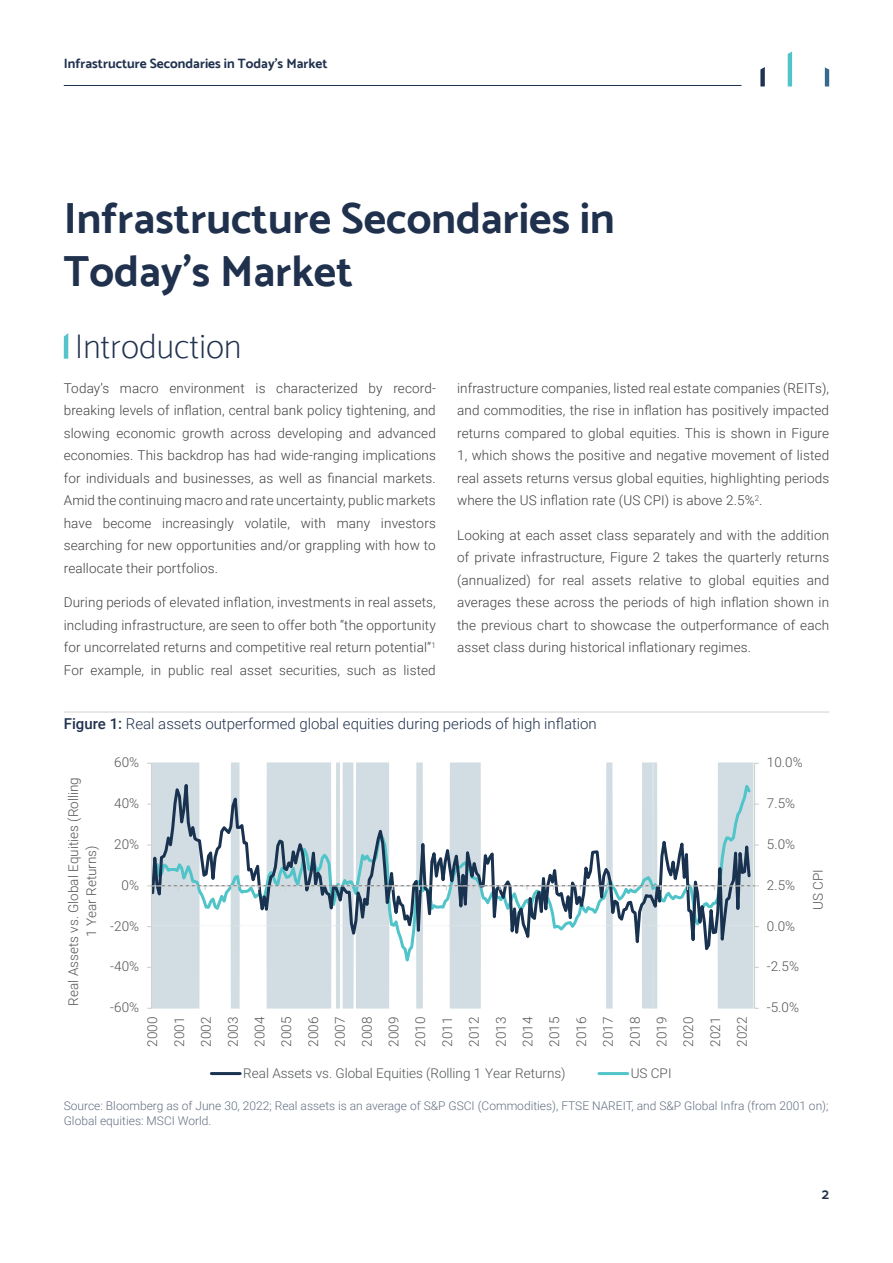
<style>
.page{position:relative;width:893px;height:1263px;background:#fff}
.page>*{position:absolute;margin:0;border:0;box-sizing:border-box;transform-origin:0 0}
.t1{font:700 43.5px/52.2px "Catamaran";color:#20314e}
.t2{font:100 34.5px "Catamaran";color:#20314e}
.t3{font:300 15px "Roboto";color:#20314e}
.t4{font:700 15px "Catamaran";color:#20314e}
.t5{font:300 13.5px/22.5px "Roboto";letter-spacing:.01em;color:#414042;text-align:justify}
.t6{font:300 13.5px/26.8px "Roboto";color:#515455;text-align:justify}
.t7{font:700 13.5px "Catamaran";color:#20314e}
.t8{font:300 12px/15px "Roboto";color:#636f83}
.s1{font-weight:500}
</style>
<div class="page">
<hr style="left:64px;top:85px;width:677px;height:1px;background:#20314e">
<svg style="left:760px;top:67px;width:5px;height:19px"></svg>
<svg style="left:788px;top:52px;width:4px;height:34px"></svg>
<svg style="left:825px;top:67px;width:4px;height:19px"></svg>
<hr style="left:64px;top:712px;width:765px;height:1px;background:#d2d2d2">
<svg style="left:152px;top:974px;width:601px;height:34px"></svg>
<svg style="left:151px;top:762px;width:601px;height:239px"></svg>
<hr style="left:754px;top:763px;width:1px;height:245px;background:#d0d1d1">
<hr style="left:151px;top:763px;width:1px;height:245px;background:#d0d1d1">
<hr style="left:211px;top:1072px;width:29px;height:3px;background:#183250">
<hr style="left:599px;top:1072px;width:29px;height:3px;background:#50c4c9">
<svg style="left:147px;top:885px;width:612px;height:5px"></svg>
<svg style="left:64px;top:333px;width:4px;height:26px"></svg>
<p class="t7" style="left:64px;top:55px;width:265px">Infrastructure Secondaries in Today’s Market</p>
<h1 class="t1" style="left:64px;top:192px;width:553px">Infrastructure Secondaries in<br>Today’s Market</h1>
<h2 class="t2" style="left:75px;top:326px;width:168px">Introduction</h2>
<p class="t5" style="left:64px;top:376px;width:374px">Today’s macro environment is characterized by record&shy;breaking levels of inflation, central bank policy tightening, and slowing economic growth across developing and advanced economies. This backdrop has had wide-ranging implications for individuals and businesses, as well as financial markets.<br>Amid the continuing macro and rate uncertainty, public markets have become increasingly volatile, with many investors searching for new opportunities and/or grappling with how to reallocate their portfolios.</p>
<p class="t5" style="left:64px;top:591px;width:374px">During periods of elevated inflation, investments in real assets, including infrastructure, are seen to offer both “the opportunity for uncorrelated returns and competitive real return potential”<sup>1<br></sup>For example, in public real asset securities, such as listed</p>
<p class="t5" style="left:457px;top:376px;width:374px">infrastructure companies, listed real estate companies (REITs), and commodities, the rise in inflation has positively impacted returns compared to global equities. This is shown in Figure 1, which shows the positive and negative movement of listed real assets returns versus global equities, highlighting periods where the US inflation rate (US CPI) is above 2.5%<sup>2</sup>.</p>
<p class="t5" style="left:457px;top:523px;width:374px">Looking at each asset class separately and with the addition of private infrastructure, Figure 2 takes the quarterly returns (annualized) for real assets relative to global equities and averages these across the periods of high inflation shown in the previous chart to showcase the outperformance of each asset class during historical inflationary regimes.</p>
<p class="t3" style="left:64px;top:714px;width:535px"><span class="s1">Figure 1:</span> Real assets outperformed global equities during periods of high inflation</p>
<p class="t6" style="left:114px;top:749px;width:26px">60%</p>
<p class="t6" style="left:767px;top:749px;width:37px">10.0%</p>
<p class="t6" style="left:64px;top:1005px;width:230px;line-height:18px;text-align:center;rotate:-90deg">Real Assets vs. Global Equities (Rolling<br>1 Year Returns)</p>
<p class="t6" style="left:114px;top:789px;width:26px">40%</p>
<p class="t6" style="left:114px;top:830px;width:26px">20%</p>
<p class="t6" style="left:122px;top:871px;width:19px">0%</p>
<p class="t6" style="left:110px;top:912px;width:30px">-20%</p>
<p class="t6" style="left:110px;top:953px;width:30px">-40%</p>
<p class="t6" style="left:110px;top:993px;width:30px">-60%</p>
<p class="t6" style="left:767px;top:789px;width:30px">7.5%</p>
<p class="t6" style="left:767px;top:830px;width:30px">5.0%</p>
<p class="t6" style="left:767px;top:871px;width:30px">2.5%</p>
<p class="t6" style="left:767px;top:912px;width:30px">0.0%</p>
<p class="t6" style="left:767px;top:953px;width:34px">-2.5%</p>
<p class="t6" style="left:767px;top:993px;width:34px">-5.0%</p>
<p class="t6" style="left:804px;top:910px;width:42px;rotate:-90deg">US CPI</p>
<p class="t6" style="left:139px;top:1047px;width:31px;rotate:-90deg">2000<br>2001<br>2002<br>2003<br>2004<br>2005<br>2006<br>2007<br>2008<br>2009<br>2010<br>2011<br>2012<br>2013<br>2014<br>2015<br>2016<br>2017<br>2018<br>2019<br>2020<br>2021<br>2022</p>
<p class="t6" style="left:243px;top:1059px;width:324px">Real Assets vs. Global Equities (Rolling 1 Year Returns)</p>
<p class="t6" style="left:631px;top:1059px;width:42px">US CPI</p>
<p class="t8" style="left:64px;top:1097px;width:766px">Source: Bloomberg as of June 30, 2022; Real assets is an average of S&amp;P GSCI (Commodities), FTSE NAREIT, and S&amp;P Global Infra (from 2001 on);<br>Global equities: MSCI World.</p>
<p class="t4" style="left:822px;top:1185px;width:9px">2</p>
</div>
